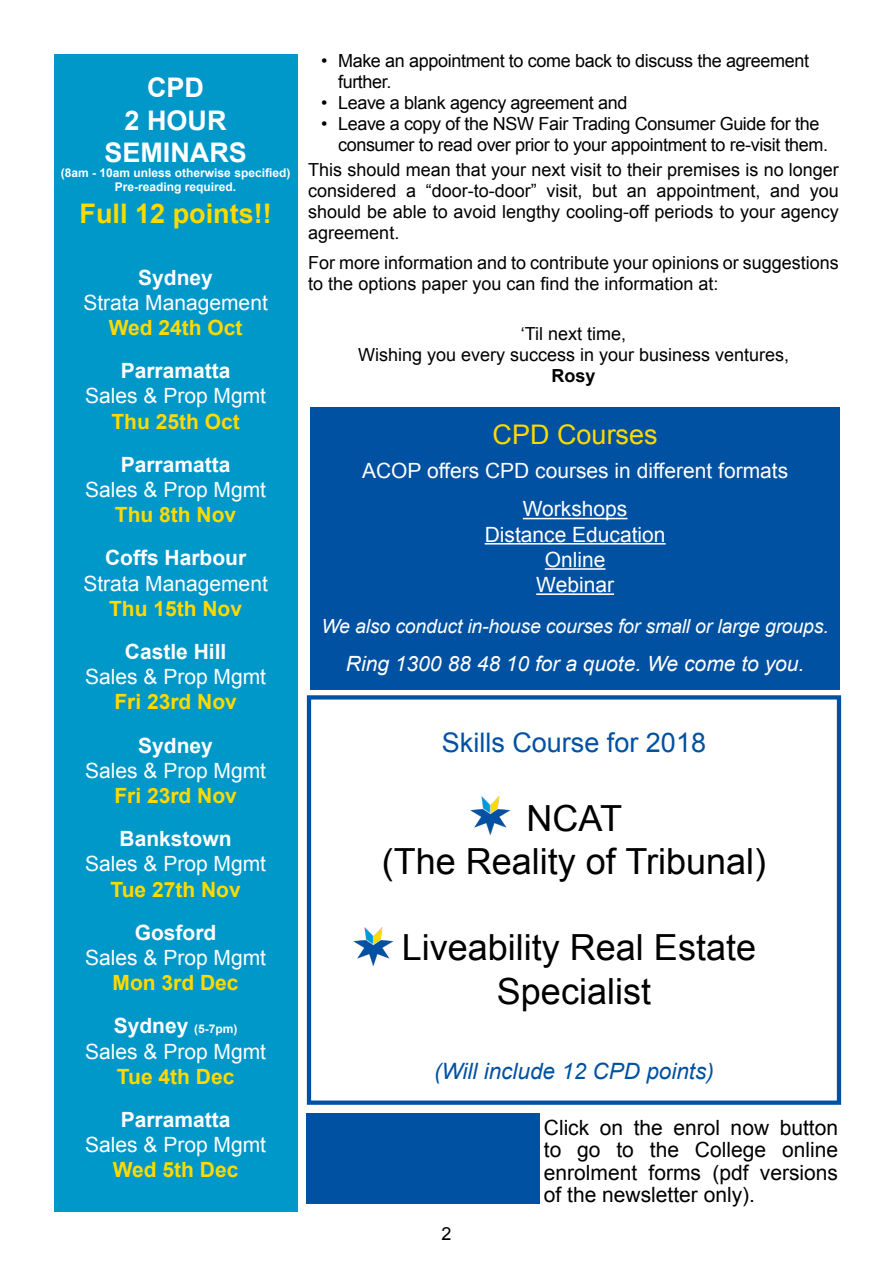
<style>
.page{position:relative;width:893px;height:1263px;background:#fff}
.page>*{position:absolute;margin:0;border:0;box-sizing:border-box;transform-origin:0 0}
.t1{font:36px/43.2px "Arial";color:#000;text-align:center}
.t2{font:27px "Arial";color:#0051a1}
.t3{font:700 27px "Arial";color:#fff}
.t4{font:700 27px "Arial";color:#ffda00}
.t5{font:27px "Arial";color:#ffda00}
.t6{font:italic 22.5px "Arial";color:#0051a1}
.t7{font:21px "Arial";color:#fff}
.t8{font:700 21px "Arial";color:#ffda00}
.t9{font:21px/22.5px "Arial";color:#000;text-align:justify}
.t10{font:700 21px "Arial";color:#fff}
.t11{font:italic 21px "Arial";color:#fff}
.t12{font:italic 19.5px "Arial";letter-spacing:-.01em;color:#fff}
.Body_Text{font:18px/21px "Arial";color:#000;text-align:justify}
.Body_Text-2{font:18px/21px "Arial";letter-spacing:-.02em;color:#000}
.t13{font:700 18px "Arial";color:#000}
.t14{font:700 12px "Arial";color:#fff}
.s1{font-size:21px}
</style>
<div class="page">
<div style="left:310px;top:407px;width:530px;height:283px;background:#0051a1"></div>
<hr style="left:523px;top:518px;width:104px;height:1px;background:#fff">
<hr style="left:485px;top:543px;width:181px;height:1px;background:#fff">
<hr style="left:545px;top:568px;width:60px;height:2px;background:#fff">
<hr style="left:536px;top:593px;width:78px;height:2px;background:#fff">
<div style="left:54px;top:54px;width:243px;height:1157px;background:#0098c9"></div>
<div style="left:307px;top:695px;width:534px;height:410px;border:4px solid #0051a1"></div>
<div style="left:307px;top:1113px;width:233px;height:90px;background:#0051a1"></div>
<img style="left:470px;top:796px;width:40px;height:39px">
<img style="left:353px;top:927px;width:40px;height:39px">
<p class="t3" style="left:147px;top:70px;width:58px">CPD</p>
<p class="t3" style="left:125px;top:102px;width:104px">2 HOUR</p>
<p class="t3" style="left:104px;top:135px;width:144px">SEMINARS</p>
<p class="t14" style="left:61px;top:164px;width:231px">(8am - 10am unless otherwise specified)</p>
<p class="t14" style="left:115px;top:179px;width:123px">Pre-reading required.</p>
<p class="t4" style="left:80px;top:196px;width:194px">Full 12 points!!</p>
<p class="t10" style="left:138px;top:263px;width:76px">Sydney</p>
<p class="t7" style="left:83px;top:289px;width:186px">Strata Management</p>
<p class="t8" style="left:109px;top:314px;width:135px">Wed 24th Oct</p>
<p class="t10" style="left:121px;top:357px;width:111px">Parramatta</p>
<p class="t7" style="left:85px;top:382px;width:182px">Sales &amp; Prop Mgmt</p>
<p class="t8" style="left:111px;top:407px;width:130px">Thu 25th Oct</p>
<p class="t10" style="left:121px;top:450px;width:111px">Parramatta</p>
<p class="t7" style="left:85px;top:476px;width:182px">Sales &amp; Prop Mgmt</p>
<p class="t8" style="left:115px;top:501px;width:123px">Thu 8th Nov</p>
<p class="t10" style="left:105px;top:544px;width:143px">Coffs Harbour</p>
<p class="t7" style="left:83px;top:569px;width:186px">Strata Management</p>
<p class="t8" style="left:109px;top:594px;width:135px">Thu 15th Nov</p>
<p class="t10" style="left:125px;top:638px;width:103px">Castle Hill</p>
<p class="t7" style="left:85px;top:663px;width:182px">Sales &amp; Prop Mgmt</p>
<p class="t8" style="left:114px;top:688px;width:124px">Fri 23rd Nov</p>
<p class="t10" style="left:138px;top:731px;width:76px">Sydney</p>
<p class="t7" style="left:85px;top:757px;width:182px">Sales &amp; Prop Mgmt</p>
<p class="t8" style="left:114px;top:782px;width:124px">Fri 23rd Nov</p>
<p class="t10" style="left:120px;top:825px;width:114px">Bankstown</p>
<p class="t7" style="left:85px;top:850px;width:182px">Sales &amp; Prop Mgmt</p>
<p class="t8" style="left:110px;top:875px;width:132px">Tue 27th Nov</p>
<p class="t10" style="left:135px;top:918px;width:83px">Gosford</p>
<p class="t7" style="left:85px;top:944px;width:182px">Sales &amp; Prop Mgmt</p>
<p class="t8" style="left:113px;top:969px;width:128px">Mon 3rd Dec</p>
<p class="t14" style="left:114px;top:1021px;width:125px"><span class="s1">Sydney</span> (5-7pm)</p>
<p class="t7" style="left:85px;top:1037px;width:182px">Sales &amp; Prop Mgmt</p>
<p class="t8" style="left:117px;top:1062px;width:119px">Tue 4th Dec</p>
<p class="t10" style="left:121px;top:1106px;width:111px">Parramatta</p>
<p class="t7" style="left:85px;top:1131px;width:182px">Sales &amp; Prop Mgmt</p>
<p class="t8" style="left:113px;top:1156px;width:127px">Wed 5th Dec</p>
<p class="Body_Text-2" style="left:338px;top:50px;width:473px;text-indent:-17px">• Make an appointment to come back to discuss the agreement further.</p>
<p class="Body_Text-2" style="left:321px;top:92px;width:308px">• Leave a blank agency agreement and</p>
<p class="Body_Text-2" style="left:338px;top:113px;width:492px;text-indent:-17px">• Leave a copy of the NSW Fair Trading Consumer Guide for the consumer to read over prior to your appointment to re-visit them.</p>
<p class="Body_Text" style="left:308px;top:160px;width:532px">This should mean that your next visit to their premises is no longer considered a “door-to-door” visit, but an appointment, and you should be able to avoid lengthy cooling-off periods to your agency agreement.</p>
<p class="Body_Text" style="left:308px;top:252px;width:532px">For more information and to contribute your opinions or suggestions to the options paper you can find the information at:</p>
<p class="Body_Text" style="left:521px;top:324px;width:107px">‘Til next time,</p>
<p class="Body_Text" style="left:358px;top:345px;width:433px">Wishing you every success in your business ventures,</p>
<p class="t13" style="left:552px;top:364px;width:46px">Rosy</p>
<p class="t5" style="left:493px;top:417px;width:167px">CPD Courses</p>
<p class="t7" style="left:362px;top:456px;width:428px">ACOP offers CPD courses in different formats</p>
<p class="t7" style="left:523px;top:495px;width:106px">Workshops</p>
<p class="t7" style="left:485px;top:520px;width:182px">Distance Education</p>
<p class="t7" style="left:545px;top:546px;width:62px">Online</p>
<p class="t7" style="left:536px;top:571px;width:79px">Webinar</p>
<p class="t12" style="left:321px;top:614px;width:509px">We also conduct in-house courses for small or large groups.</p>
<p class="t11" style="left:346px;top:650px;width:460px">Ring 1300 88 48 10 for a quote. We come to you.</p>
<p class="t2" style="left:442px;top:724px;width:266px">Skills Course for 2018</p>
<p class="t1" style="left:527px;top:797px;width:97px">NCAT</p>
<p class="t1" style="left:382px;top:840px;width:386px">(The Reality of Tribunal)</p>
<p class="t1" style="left:402px;top:926px;width:356px">Liveability Real Estate<br>Specialist</p>
<p class="t6" style="left:434px;top:1056px;width:281px">(Will include 12 CPD points)</p>
<p class="t9" style="left:544px;top:1116px;width:296px">Click on the enrol now button to go to the College online enrolment forms (pdf versions of the newsletter only).</p>
<p class="Body_Text" style="left:441px;top:1223px;width:12px">2</p>
</div>
